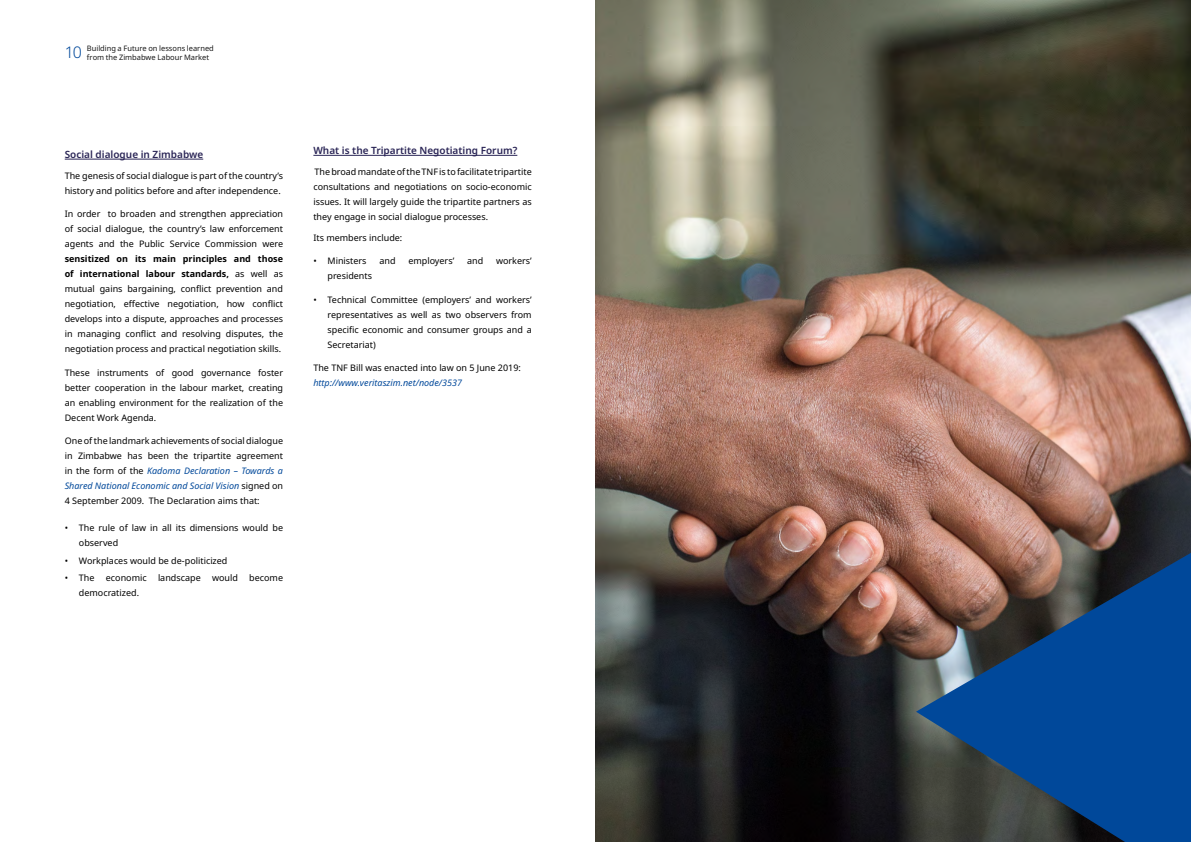
<style>
.page{position:relative;width:1191px;height:842px;background:#fff}
.page>*{position:absolute;margin:0;border:0;box-sizing:border-box;transform-origin:0 0}
.t1{font:600 10px "Noto Sans";color:#292455}
.t2{font:9px/15px "Noto Sans";color:#000;text-align:justify}
.t3{font:italic 9px "Noto Sans";color:#00489a}
.t4{font:7.5px/9.8px "Noto Sans";color:#181818}
.s1{font-weight:700}
.s2{font-style:italic;color:#00489a}
</style>
<div class="page">
<hr style="left:65px;top:159px;width:138px;height:1px;background:#292455">
<hr style="left:313px;top:155px;width:204px;height:1px;background:#292455">
<img style="left:595px;top:0;width:596px;height:842px">
<svg style="left:916px;top:553px;width:275px;height:289px;background:#284b75"></svg>
<p class="t4" style="left:65px;top:43px;width:151px;text-indent:22px">Building a Future on lessons learned<br><sup>10</sup> from the Zimbabwe Labour Market</p>
<p class="t1" style="left:65px;top:147px;width:140px">Social dialogue in Zimbabwe</p>
<p class="t2" style="left:65px;top:168px;width:220px">The genesis of social dialogue is part of the country’s history and politics before and after independence.</p>
<p class="t2" style="left:65px;top:207px;width:220px">In order to broaden and strengthen appreciation of social dialogue, the country’s law enforcement agents and the Public Service Commission were</p>
<p class="t2" style="left:65px;top:252px;width:220px"><span class="s1">sensitized on its main principles and those of international labour standards,</span> as well as mutual gains bargaining, conflict prevention and negotiation, effective negotiation, how conflict develops into a dispute, approaches and processes in managing conflict and resolving disputes, the negotiation process and practical negotiation skills.</p>
<p class="t2" style="left:65px;top:365px;width:220px">These instruments of good governance foster better cooperation in the labour market, creating an enabling environment for the realization of the Decent Work Agenda.</p>
<p class="t2" style="left:65px;top:434px;width:220px">One of the landmark achievements of social dialogue in Zimbabwe has been the tripartite agreement in the form of the <span class="s2">Kadoma Declaration – Towards a Shared National Economic and Social Vision</span> signed on 4 September 2009. The Declaration aims that:</p>
<p class="t2" style="left:79px;top:520px;width:206px;text-indent:-14px">• The rule of law in all its dimensions would be observed</p>
<p class="t2" style="left:65px;top:553px;width:164px">• Workplaces would be de-politicized</p>
<p class="t2" style="left:65px;top:571px;width:31px">• The</p>
<p class="t2" style="left:106px;top:571px;width:134px">economic landscape would</p>
<p class="t2" style="left:249px;top:571px;width:35px">become</p>
<p class="t2" style="left:79px;top:586px;width:62px">democratized.</p>
<p class="t1" style="left:313px;top:144px;width:205px">What is the Tripartite Negotiating Forum?</p>
<p class="t2" style="left:313px;top:164px;width:220px">The broad mandate of the TNF is to facilitate tripartite consultations and negotiations on socio-economic issues. It will largely guide the tripartite partners as they engage in social dialogue processes.</p>
<p class="t2" style="left:313px;top:230px;width:90px">Its members include:</p>
<p class="t2" style="left:313px;top:254px;width:55px">• Ministers</p>
<p class="t2" style="left:379px;top:254px;width:18px">and</p>
<p class="t2" style="left:408px;top:254px;width:47px">employers’</p>
<p class="t2" style="left:467px;top:254px;width:18px">and</p>
<p class="t2" style="left:496px;top:254px;width:37px">workers’</p>
<p class="t2" style="left:327px;top:269px;width:46px">presidents</p>
<p class="t2" style="left:327px;top:292px;width:206px;text-indent:-14px">• Technical Committee (employers’ and workers’ representatives as well as two observers from specific economic and consumer groups and a Secretariat)</p>
<p class="t2" style="left:313px;top:361px;width:209px">The TNF Bill was enacted into law on 5 June 2019:</p>
<p class="t3" style="left:313px;top:376px;width:150px">http://www.veritaszim.net/node/3537</p>
</div>
